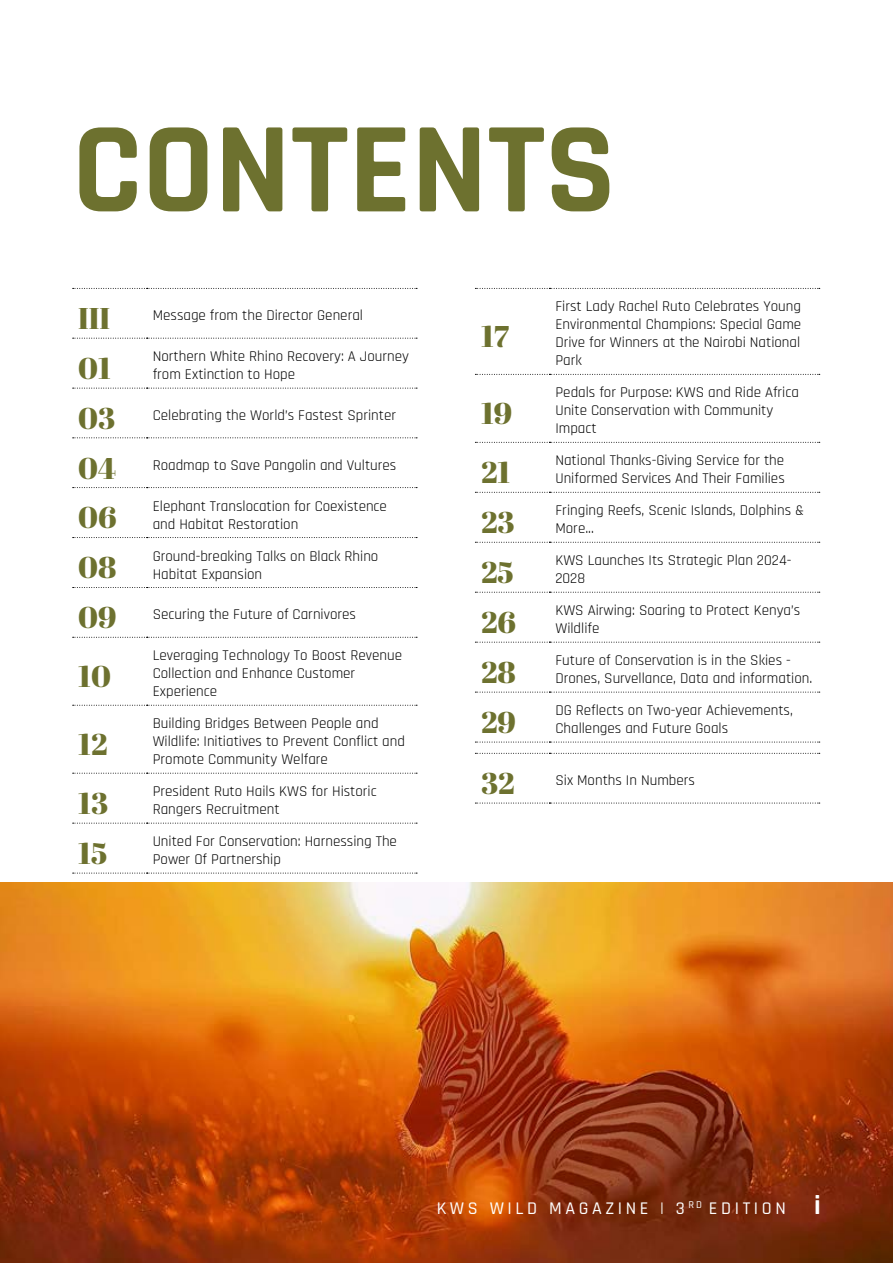
<style>
.page{position:relative;width:893px;height:1263px;background:#fff}
.page>*{position:absolute;margin:0;border:0;box-sizing:border-box;transform-origin:0 0}
.t1{font:700 130.5px "Rajdhani";color:#6d712f}
.t2{font:30px "Abril Fatface";color:#6d712f}
.t3{font:500 18px "Rajdhani";letter-spacing:.2em;color:#fff}
.t4{font:15px/18px "Rajdhani";color:#000}
.s1{font-family:"Abril Fatface";font-size:30px;color:#6d712f}
.s2{font-weight:700;font-size:27px}
</style>
<div class="page">
<svg style="left:73px;top:288px;width:344px;height:1px"></svg>
<svg style="left:73px;top:338px;width:344px;height:1px"></svg>
<svg style="left:73px;top:388px;width:344px;height:1px"></svg>
<svg style="left:73px;top:437px;width:344px;height:1px"></svg>
<svg style="left:73px;top:487px;width:344px;height:1px"></svg>
<svg style="left:73px;top:537px;width:344px;height:1px"></svg>
<svg style="left:73px;top:587px;width:344px;height:1px"></svg>
<svg style="left:73px;top:637px;width:344px;height:1px"></svg>
<svg style="left:73px;top:705px;width:344px;height:1px"></svg>
<svg style="left:73px;top:773px;width:344px;height:1px"></svg>
<svg style="left:73px;top:823px;width:344px;height:1px"></svg>
<svg style="left:73px;top:873px;width:344px;height:1px"></svg>
<svg style="left:475px;top:288px;width:345px;height:1px"></svg>
<svg style="left:475px;top:374px;width:345px;height:1px"></svg>
<svg style="left:475px;top:442px;width:345px;height:1px"></svg>
<svg style="left:475px;top:492px;width:345px;height:1px"></svg>
<svg style="left:475px;top:542px;width:345px;height:1px"></svg>
<svg style="left:475px;top:592px;width:345px;height:1px"></svg>
<svg style="left:475px;top:642px;width:345px;height:1px"></svg>
<svg style="left:475px;top:692px;width:345px;height:1px"></svg>
<svg style="left:475px;top:742px;width:345px;height:1px"></svg>
<svg style="left:475px;top:753px;width:345px;height:1px"></svg>
<svg style="left:475px;top:803px;width:345px;height:1px"></svg>
<img style="left:0;top:882px;width:893px;height:381px">
<h1 class="t1" style="left:72px;top:90px;width:545px">CONTENTS</h1>
<h2 class="t2" style="left:78px;top:297px;width:33px">III</h2>
<p class="t4" style="left:153px;top:307px;width:212px">Message from the Director General</p>
<h2 class="t2" style="left:78px;top:347px;width:34px">01</h2>
<p class="t4" style="left:153px;top:348px;width:258px">Northern White Rhino Recovery: A Journey from Extinction to Hope</p>
<p class="t4" style="left:78px;top:407px;width:319px"><span class="s1">03</span> Celebrating the World’s Fastest Sprinter</p>
<p class="t4" style="left:78px;top:456px;width:320px"><span class="s1">04</span> Roadmap to Save Pangolin and Vultures</p>
<h2 class="t2" style="left:78px;top:497px;width:40px">06</h2>
<p class="t4" style="left:153px;top:497px;width:236px">Elephant Translocation for Coexistence and Habitat Restoration</p>
<h2 class="t2" style="left:78px;top:547px;width:40px">08</h2>
<p class="t4" style="left:153px;top:547px;width:227px">Ground-breaking Talks on Black Rhino<br>Habitat Expansion</p>
<p class="t4" style="left:78px;top:606px;width:279px"><span class="s1">09</span> Securing the Future of Carnivores</p>
<h2 class="t2" style="left:78px;top:655px;width:34px">10</h2>
<p class="t4" style="left:153px;top:647px;width:251px">Leveraging Technology To Boost Revenue<br>Collection and Enhance Customer<br>Experience</p>
<h2 class="t2" style="left:78px;top:723px;width:31px">12</h2>
<p class="t4" style="left:153px;top:715px;width:254px">Building Bridges Between People and<br>Wildlife: Initiatives to Prevent Conflict and<br>Promote Community Welfare</p>
<h2 class="t2" style="left:78px;top:782px;width:31px">13</h2>
<p class="t4" style="left:153px;top:783px;width:225px">President Ruto Hails KWS for Historic<br>Rangers Recruitment</p>
<h2 class="t2" style="left:78px;top:832px;width:30px">15</h2>
<p class="t4" style="left:153px;top:833px;width:246px">United For Conservation: Harnessing The<br>Power Of Partnership</p>
<h2 class="t2" style="left:481px;top:315px;width:30px">17</h2>
<h2 class="t2" style="left:481px;top:392px;width:33px">19</h2>
<p class="t4" style="left:555px;top:298px;width:247px;text-align:justify">First Lady Rachel Ruto Celebrates Young Environmental Champions: Special Game Drive for Winners at the Nairobi National Park</p>
<p class="t4" style="left:555px;top:384px;width:245px">Pedals for Purpose: KWS and Ride Africa<br>Unite Conservation with Community<br>Impact</p>
<h2 class="t2" style="left:481px;top:451px;width:31px">21</h2>
<p class="t4" style="left:555px;top:452px;width:231px">National Thanks-Giving Service for the<br>Uniformed Services And Their Families</p>
<h2 class="t2" style="left:481px;top:501px;width:35px">23</h2>
<p class="t4" style="left:555px;top:502px;width:250px">Fringing Reefs, Scenic Islands, Dolphins &amp;<br>More...</p>
<h2 class="t2" style="left:481px;top:551px;width:34px">25</h2>
<p class="t4" style="left:555px;top:552px;width:238px">KWS Launches Its Strategic Plan 2024-<br>2028</p>
<h2 class="t2" style="left:481px;top:601px;width:37px">26</h2>
<p class="t4" style="left:555px;top:602px;width:246px">KWS Airwing: Soaring to Protect Kenya’s<br>Wildlife</p>
<h2 class="t2" style="left:481px;top:651px;width:36px">28</h2>
<p class="t4" style="left:555px;top:652px;width:258px">Future of Conservation is in the Skies -<br>Drones, Survellance, Data and information.</p>
<h2 class="t2" style="left:481px;top:701px;width:37px">29</h2>
<p class="t4" style="left:555px;top:702px;width:239px">DG Reflects on Two-year Achievements,<br>Challenges and Future Goals</p>
<h2 class="t2" style="left:481px;top:762px;width:35px">32</h2>
<p class="t4" style="left:555px;top:772px;width:141px">Six Months In Numbers</p>
<p class="t3" style="left:437px;top:1198px;width:385px">KWS WILD MAGAZINE | 3 <sup>RD</sup> EDITION <span class="s2">i</span></p>
</div>
